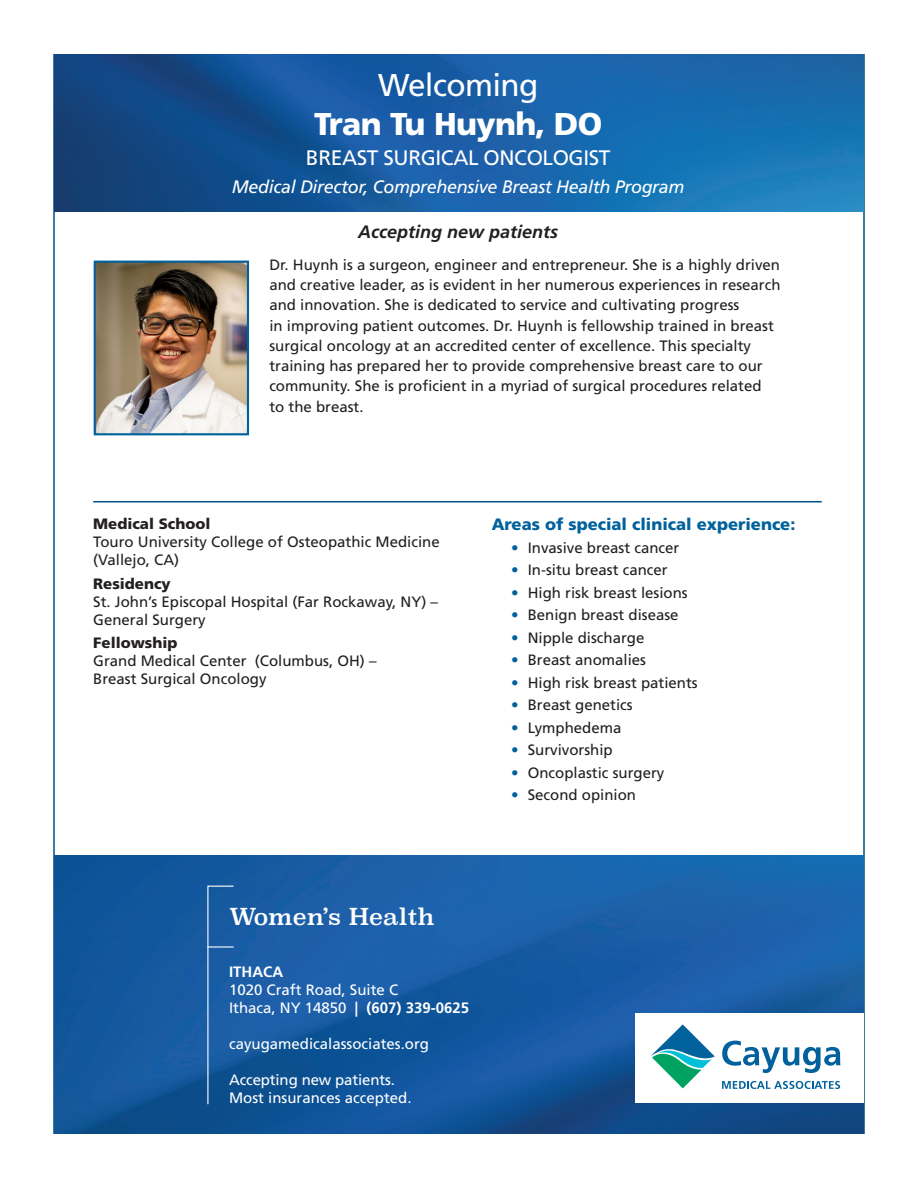
<style>
.page{position:relative;width:918px;height:1188px;background:#fff}
.page>*{position:absolute;margin:0;border:0;box-sizing:border-box;transform-origin:0 0}
.t1{font:900 31.5px "Frutiger LT Std";letter-spacing:-.02em;color:#fff}
.t2{font:31.5px "Frutiger LT Std";letter-spacing:-.02em;color:#fff}
.t3{font:22.8px "Superclarendon";color:#fff}
.t4{font:21px "Frutiger LT Std";letter-spacing:-.02em;color:#fff}
.t5{font:italic 18px "Frutiger LT Std";letter-spacing:-.02em;color:#fff}
.t6{font:italic 700 18px "Frutiger";color:#231f20}
.t7{font:900 16.5px "Frutiger LT Std";color:#00619c}
.t8{font:15px/20.2px "Frutiger LT Std";color:#231f20}
.t9{font:15px "Frutiger LT Std";color:#fff}
.t10{font:900 15px "Frutiger LT Std";color:#231f20}
.t11{font:700 15px "Frutiger LT Std";color:#fff}
.s1{color:#00619c}
.s2{font-weight:700}
</style>
<div class="page">
<img style="left:54px;top:54px;width:810px;height:157px">
<img style="left:97px;top:264px;width:149px;height:168px">
<div style="left:94px;top:261px;width:155px;height:174px;border:2px solid #00619c"></div>
<hr style="left:93px;top:501px;width:729px;height:1px;background:#005187">
<img style="left:55px;top:855px;width:808px;height:279px">
<div style="left:635px;top:1013px;width:228px;height:89px;background:#fff"></div>
<svg style="left:722px;top:1041px;width:118px;height:32px"></svg>
<svg style="left:651px;top:1024px;width:64px;height:64px"></svg>
<svg style="left:722px;top:1081px;width:118px;height:8px"></svg>
<svg style="left:207px;top:885px;width:28px;height:220px;background:#2160a3"></svg>
<hr style="left:207px;top:946px;width:27px;height:2px;background:#fff">
<p class="t2" style="left:378px;top:67px;width:162px">Welcoming</p>
<p class="t1" style="left:314px;top:105px;width:290px">Tran Tu Huynh, DO</p>
<p class="t4" style="left:306px;top:145px;width:306px">BREAST SURGICAL ONCOLOGIST</p>
<p class="t5" style="left:232px;top:177px;width:454px">Medical Director, Comprehensive Breast Health Program</p>
<p class="t6" style="left:358px;top:221px;width:202px">Accepting new patients</p>
<p class="t8" style="left:269px;top:255px;width:513px">Dr. Huynh is a surgeon, engineer and entrepreneur. She is a highly driven and creative leader, as is evident in her numerous experiences in research and innovation. She is dedicated to service and cultivating progress<br>in improving patient outcomes. Dr. Huynh is fellowship trained in breast surgical oncology at an accredited center of excellence. This specialty training has prepared her to provide comprehensive breast care to our community. She is proficient in a myriad of surgical procedures related<br>to the breast.</p>
<p class="t10" style="left:93px;top:515px;width:119px">Medical School</p>
<p class="t8" style="left:93px;top:533px;width:348px;line-height:18px">Touro University College of Osteopathic Medicine (Vallejo, CA)</p>
<p class="t10" style="left:93px;top:574px;width:79px">Residency</p>
<p class="t8" style="left:93px;top:593px;width:346px;line-height:18px">St. John’s Episcopal Hospital (Far Rockaway, NY) –<br>General Surgery</p>
<p class="t10" style="left:93px;top:634px;width:86px">Fellowship</p>
<p class="t8" style="left:93px;top:652px;width:285px;line-height:18px">Grand Medical Center (Columbus, OH) –<br>Breast Surgical Oncology</p>
<p class="t7" style="left:492px;top:515px;width:305px">Areas of special clinical experience:</p>
<p class="t8" style="left:511px;top:538px;width:170px"><span class="s1">•</span> Invasive breast cancer</p>
<p class="t8" style="left:511px;top:560px;width:158px"><span class="s1">•</span> In-situ breast cancer</p>
<p class="t8" style="left:511px;top:583px;width:178px"><span class="s1">•</span> High risk breast lesions</p>
<p class="t8" style="left:511px;top:605px;width:169px"><span class="s1">•</span> Benign breast disease</p>
<p class="t8" style="left:511px;top:628px;width:135px"><span class="s1">•</span> Nipple discharge</p>
<p class="t8" style="left:511px;top:650px;width:136px"><span class="s1">•</span> Breast anomalies</p>
<p class="t8" style="left:511px;top:673px;width:188px"><span class="s1">•</span> High risk breast patients</p>
<p class="t8" style="left:511px;top:695px;width:123px"><span class="s1">•</span> Breast genetics</p>
<p class="t8" style="left:511px;top:718px;width:112px"><span class="s1">•</span> Lymphedema</p>
<p class="t8" style="left:511px;top:740px;width:103px"><span class="s1">•</span> Survivorship</p>
<p class="t8" style="left:511px;top:763px;width:155px"><span class="s1">•</span> Oncoplastic surgery</p>
<p class="t8" style="left:511px;top:785px;width:126px"><span class="s1">•</span> Second opinion</p>
<p class="t3" style="left:229px;top:901px;width:207px">Women’s Health</p>
<p class="t11" style="left:229px;top:963px;width:56px">ITHACA</p>
<p class="t9" style="left:229px;top:981px;width:171px">1020 Craft Road, Suite C</p>
<p class="t9" style="left:229px;top:999px;width:242px">Ithaca, NY 14850 <span class="s2">| (607) 339-0625</span></p>
<p class="t9" style="left:229px;top:1035px;width:202px">cayugamedicalassociates.org</p>
<p class="t9" style="left:229px;top:1071px;width:167px">Accepting new patients.</p>
<p class="t9" style="left:229px;top:1089px;width:184px">Most insurances accepted.</p>
</div>
